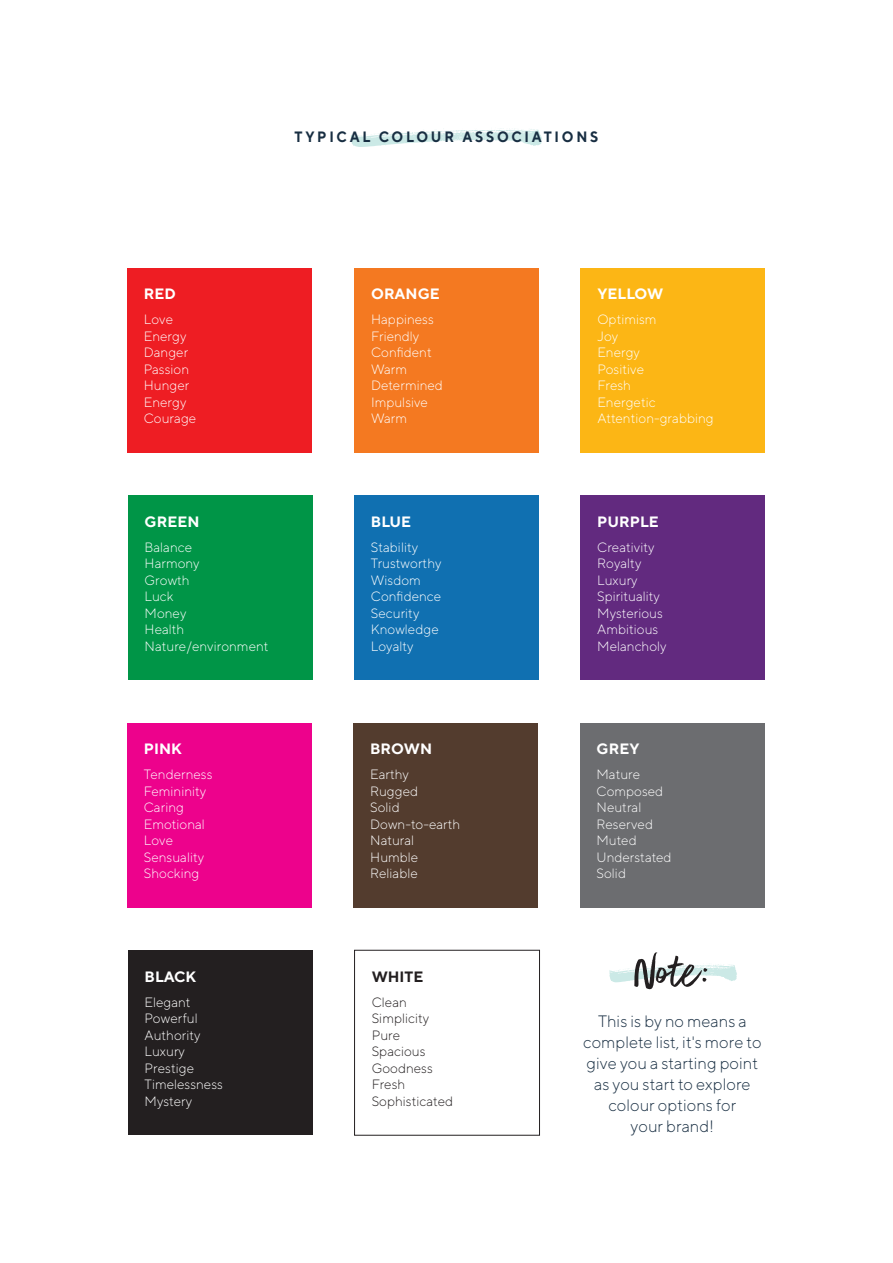
<style>
.page{position:relative;width:893px;height:1263px;background:#fff}
.page>*{position:absolute;margin:0;border:0;box-sizing:border-box;transform-origin:0 0}
.t1{font:54px "Better Times";color:#231f20}
.t2{font:300 16.5px/21px "TT Norms";color:#182e42;text-align:center}
.t3{font:700 15px "TT Norms";color:#fff}
.t4{font:700 15px "TT Norms";letter-spacing:.2em;color:#182e42;scale:.91 1}
.t5{font:700 15px "TT Norms";color:#231f20}
.t6{font:300 13.5px/16.5px "TT Norms";color:#fff}
.t7{font:300 13.5px/16.5px "TT Norms";color:#231f20}
</style>
<div class="page">
<svg style="left:351px;top:128px;width:191px;height:19px"></svg>
<svg style="left:609px;top:964px;width:128px;height:18px"></svg>
<div style="left:127px;top:268px;width:185px;height:185px;background:#ee1d23"></div>
<div style="left:354px;top:268px;width:185px;height:185px;background:#f47921"></div>
<div style="left:354px;top:495px;width:185px;height:185px;background:#1070b1"></div>
<div style="left:353px;top:723px;width:185px;height:185px;background:#533c2e"></div>
<div style="left:580px;top:268px;width:185px;height:185px;background:#fcb615"></div>
<div style="left:580px;top:495px;width:185px;height:185px;background:#622a7f"></div>
<div style="left:579px;top:723px;width:185px;height:185px;background:#6c6d70"></div>
<div style="left:128px;top:495px;width:185px;height:185px;background:#009547"></div>
<div style="left:127px;top:723px;width:185px;height:185px;background:#ed028c"></div>
<div style="left:128px;top:950px;width:185px;height:185px;background:#231f20"></div>
<div style="left:354px;top:950px;width:186px;height:185px;border:1px solid #231f20"></div>
<p class="t4" style="left:295px;top:127px;width:335px">TYPICAL COLOUR ASSOCIATIONS</p>
<p class="t3" style="left:144px;top:284px;width:34px">RED</p>
<p class="t6" style="left:144px;top:311px;width:54px">Love<br>Energy<br>Danger<br>Passion<br>Hunger<br>Energy<br>Courage</p>
<p class="t3" style="left:145px;top:512px;width:56px">GREEN</p>
<p class="t6" style="left:145px;top:538px;width:125px">Balance<br>Harmony<br>Growth<br>Luck<br>Money<br>Health<br>Nature/environment</p>
<p class="t3" style="left:144px;top:739px;width:39px">PINK</p>
<p class="t6" style="left:144px;top:766px;width:70px">Tenderness<br>Femininity<br>Caring<br>Emotional<br>Love<br>Sensuality<br>Shocking</p>
<p class="t3" style="left:145px;top:967px;width:53px">BLACK</p>
<p class="t6" style="left:145px;top:993px;width:80px">Elegant<br>Powerful<br>Authority<br>Luxury<br>Prestige<br>Timelessness<br>Mystery</p>
<p class="t3" style="left:371px;top:284px;width:70px">ORANGE</p>
<p class="t6" style="left:371px;top:311px;width:73px">Happiness<br>Friendly<br>Confident<br>Warm<br>Determined<br>Impulsive<br>Warm</p>
<p class="t3" style="left:371px;top:512px;width:42px">BLUE</p>
<p class="t6" style="left:371px;top:538px;width:72px">Stability<br>Trustworthy<br>Wisdom<br>Confidence<br>Security<br>Knowledge<br>Loyalty</p>
<p class="t3" style="left:370px;top:739px;width:63px">BROWN</p>
<p class="t6" style="left:370px;top:766px;width:92px">Earthy<br>Rugged<br>Solid<br>Down-to-earth<br>Natural<br>Humble<br>Reliable</p>
<p class="t5" style="left:372px;top:967px;width:53px">WHITE</p>
<p class="t7" style="left:372px;top:993px;width:83px">Clean<br>Simplicity<br>Pure<br>Spacious<br>Goodness<br>Fresh<br>Sophisticated</p>
<p class="t3" style="left:597px;top:284px;width:67px">YELLOW</p>
<p class="t6" style="left:597px;top:311px;width:118px">Optimism<br>Joy<br>Energy<br>Positive<br>Fresh<br>Energetic<br>Attention-grabbing</p>
<p class="t3" style="left:597px;top:512px;width:63px">PURPLE</p>
<p class="t6" style="left:597px;top:538px;width:71px">Creativity<br>Royalty<br>Luxury<br>Spirituality<br>Mysterious<br>Ambitious<br>Melancholy</p>
<p class="t3" style="left:597px;top:739px;width:44px">GREY</p>
<p class="t6" style="left:597px;top:766px;width:77px">Mature<br>Composed<br>Neutral<br>Reserved<br>Muted<br>Understated<br>Solid</p>
<h1 class="t1" style="left:633px;top:942px;width:79px">Note:</h1>
<p class="t2" style="left:583px;top:1010px;width:180px">This is by no means a complete list, it's more to give you a starting point as you start to explore colour options for<br>your brand!</p>
</div>
